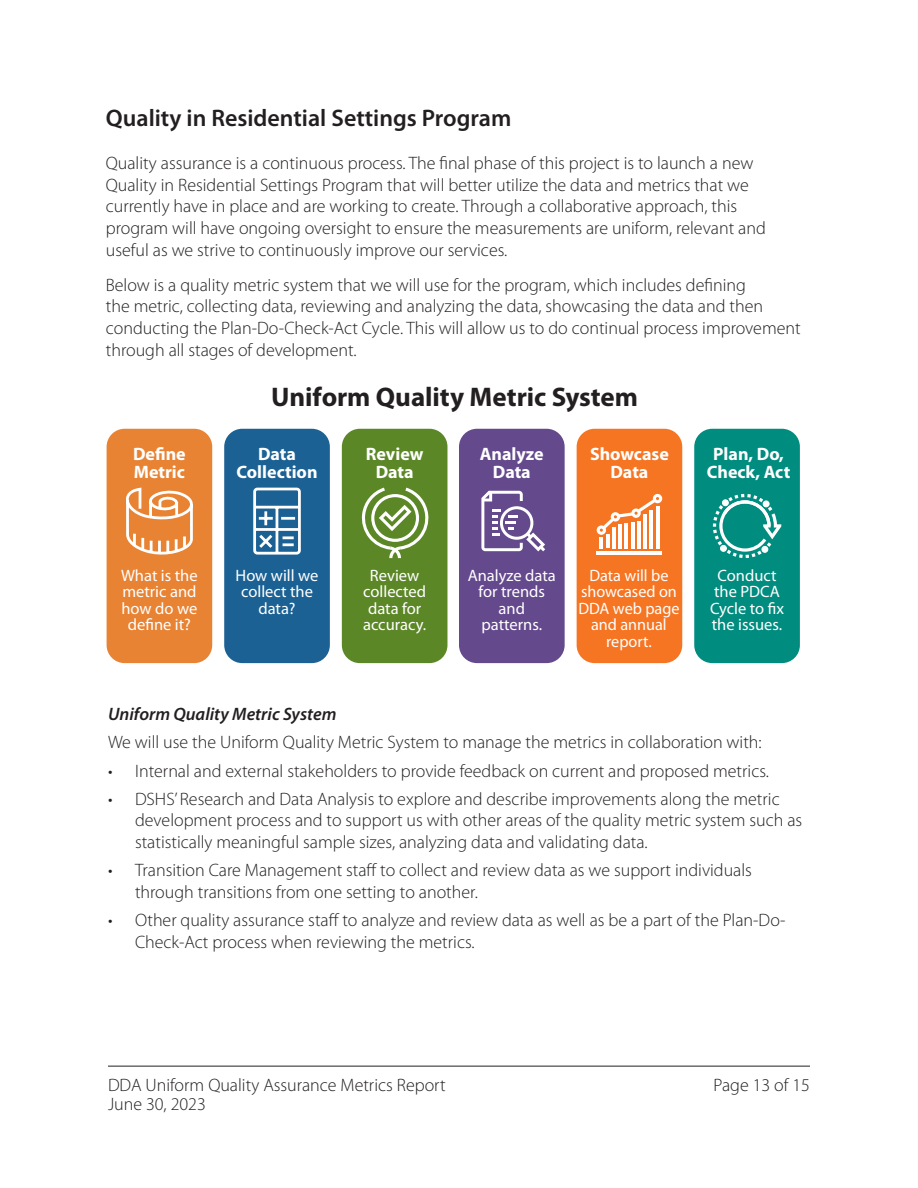
<style>
.page{position:relative;width:918px;height:1188px;background:#fff}
.page>*{position:absolute;margin:0;border:0;box-sizing:border-box;transform-origin:0 0}
.t1{font:700 27px "Myriad Pro";letter-spacing:-.005em;color:#231f20}
.t2{font:600 24px "Myriad Pro";color:#231f20}
.t3{font:300 18px/21.6px "Myriad Pro";color:#231f20}
.t4{font:700 18px/18px "Myriad Pro";color:#fff;text-align:center}
.t5{font:italic 600 18px "Myriad Pro";color:#231f20}
.t6{font:16.5px/16.5px "Myriad Pro";color:#fff;text-align:center}
</style>
<div class="page">
<hr style="left:108px;top:1066px;width:702px;height:1px;background:#231f20">
<div style="left:107px;top:429px;width:105px;height:234px;background:#e88334;border-radius:18px"></div>
<div style="left:224px;top:429px;width:106px;height:234px;background:#1b6194;border-radius:18px"></div>
<div style="left:342px;top:429px;width:105px;height:234px;background:#5c8727;border-radius:18px"></div>
<div style="left:459px;top:429px;width:106px;height:234px;background:#64498d;border-radius:18px"></div>
<div style="left:577px;top:429px;width:105px;height:234px;background:#f57523;border-radius:18px"></div>
<div style="left:694px;top:429px;width:106px;height:234px;background:#008c7f;border-radius:18px"></div>
<svg style="left:126px;top:487px;width:67px;height:68px"></svg>
<svg style="left:253px;top:487px;width:48px;height:68px"></svg>
<svg style="left:361px;top:488px;width:68px;height:70px"></svg>
<svg style="left:481px;top:491px;width:64px;height:60px"></svg>
<svg style="left:597px;top:494px;width:65px;height:54px"></svg>
<hr style="left:612px;top:527px;width:3px;height:21px;background:#fff">
<hr style="left:619px;top:524px;width:3px;height:24px;background:#fff">
<hr style="left:625px;top:523px;width:3px;height:25px;background:#fff">
<hr style="left:631px;top:522px;width:3px;height:26px;background:#fff">
<hr style="left:637px;top:521px;width:3px;height:27px;background:#fff">
<hr style="left:643px;top:514px;width:4px;height:34px;background:#fff">
<hr style="left:650px;top:510px;width:3px;height:38px;background:#fff">
<hr style="left:656px;top:506px;width:3px;height:42px;background:#fff">
<hr style="left:597px;top:551px;width:65px;height:4px;background:#fff">
<svg style="left:713px;top:494px;width:68px;height:64px"></svg>
<div style="left:722px;top:499px;width:7px;height:7px;border:1px solid #fff;border-radius:50%"></div>
<p class="t2" style="left:106px;top:105px;width:407px">Quality in Residential Settings Program</p>
<p class="t3" style="left:106px;top:153px;width:661px">Quality assurance is a continuous process. The final phase of this project is to launch a new Quality in Residential Settings Program that will better utilize the data and metrics that we currently have in place and are working to create. Through a collaborative approach, this program will have ongoing oversight to ensure the measurements are uniform, relevant and useful as we strive to continuously improve our services.</p>
<p class="t3" style="left:106px;top:274px;width:696px">Below is a quality metric system that we will use for the program, which includes defining<br>the metric, collecting data, reviewing and analyzing the data, showcasing the data and then conducting the Plan-Do-Check-Act Cycle. This will allow us to do continual process improvement through all stages of development.</p>
<p class="t4" style="left:133px;top:445px;width:54px">Define</p>
<p class="t4" style="left:134px;top:463px;width:53px">Metric</p>
<p class="t1" style="left:271px;top:382px;width:368px">Uniform Quality Metric System</p>
<p class="t4" style="left:258px;top:445px;width:39px">Data</p>
<p class="t4" style="left:237px;top:463px;width:83px">Collection</p>
<p class="t4" style="left:366px;top:445px;width:59px">Review</p>
<p class="t4" style="left:376px;top:463px;width:39px">Data</p>
<p class="t4" style="left:480px;top:445px;width:65px">Analyze</p>
<p class="t4" style="left:493px;top:463px;width:39px">Data</p>
<p class="t4" style="left:590px;top:445px;width:80px">Showcase</p>
<p class="t4" style="left:610px;top:463px;width:39px">Data</p>
<p class="t4" style="left:707px;top:445px;width:85px">Plan, Do,<br>Check, Act</p>
<p class="t6" style="left:121px;top:568px;width:78px">What is the metric and how do we define it?</p>
<p class="t6" style="left:236px;top:568px;width:84px">How will we collect the data?</p>
<p class="t6" style="left:363px;top:568px;width:65px">Review collected data for accuracy.</p>
<p class="t6" style="left:468px;top:568px;width:90px">Analyze data for trends and patterns.</p>
<p class="t6" style="left:578px;top:568px;width:103px">Data will be showcased on<br>DDA web page and annual report.</p>
<p class="t6" style="left:710px;top:568px;width:76px">Conduct the PDCA<br>Cycle to fix the issues.</p>
<p class="t5" style="left:108px;top:704px;width:230px">Uniform Quality Metric System</p>
<p class="t3" style="left:108px;top:732px;width:655px">We will use the Uniform Quality Metric System to manage the metrics in collaboration with:</p>
<p class="t3" style="left:108px;top:760px;width:663px">• Internal and external stakeholders to provide feedback on current and proposed metrics.</p>
<p class="t3" style="left:135px;top:788px;width:669px;text-indent:-27px">• DSHS’ Research and Data Analysis to explore and describe improvements along the metric development process and to support us with other areas of the quality metric system such as statistically meaningful sample sizes, analyzing data and validating data.</p>
<p class="t3" style="left:135px;top:860px;width:619px;text-indent:-27px">• Transition Care Management staff to collect and review data as we support individuals through transitions from one setting to another.</p>
<p class="t3" style="left:135px;top:910px;width:652px;text-indent:-27px">• Other quality assurance staff to analyze and review data as well as be a part of the Plan-Do-<br>Check-Act process when reviewing the metrics.</p>
<p class="t3" style="left:108px;top:1075px;width:339px">DDA Uniform Quality Assurance Metrics Report</p>
<p class="t3" style="left:714px;top:1075px;width:98px">Page 13 of 15</p>
<p class="t3" style="left:108px;top:1094px;width:99px">June 30, 2023</p>
</div>
